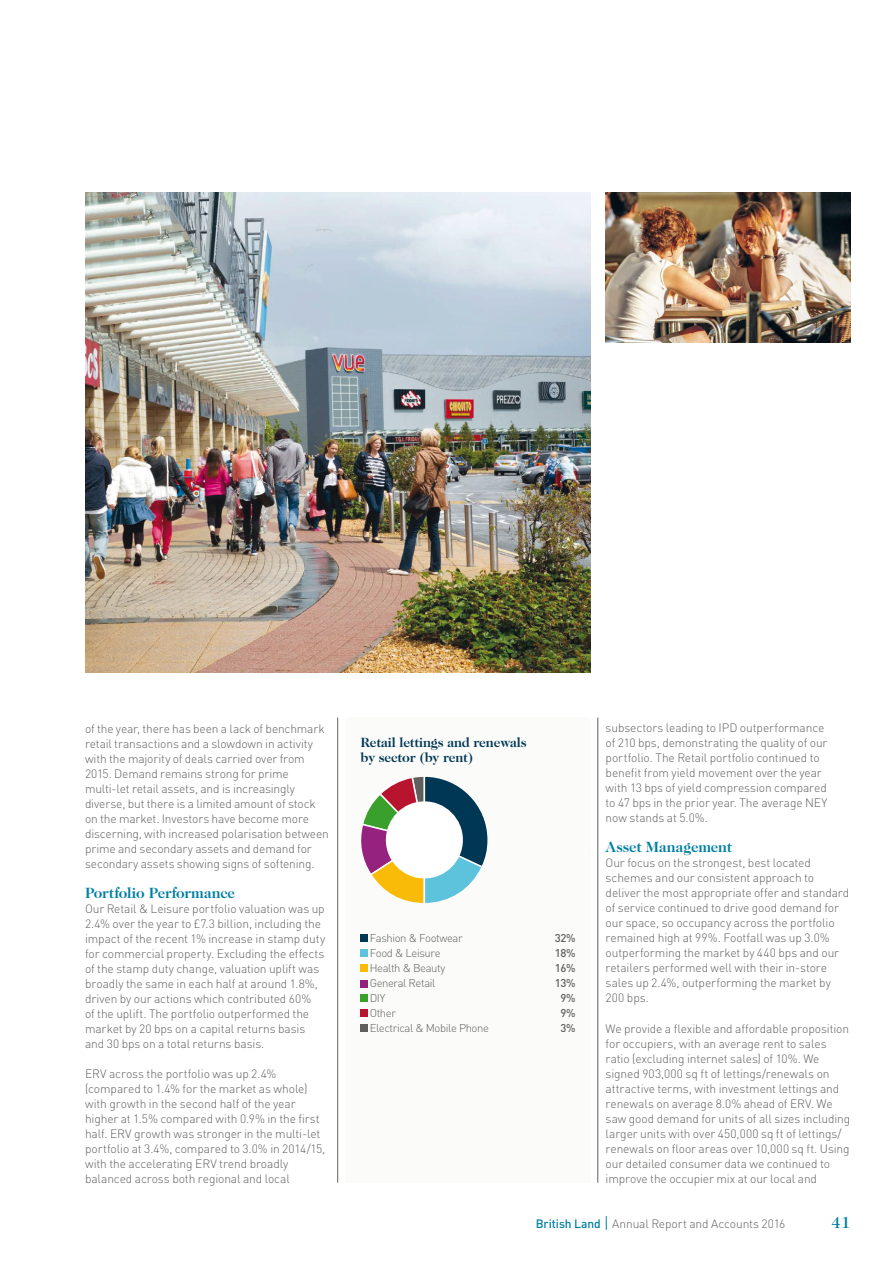
<style>
.page{position:relative;width:893px;height:1263px;background:#fff}
.page>*{position:absolute;margin:0;border:0;box-sizing:border-box;transform-origin:0 0}
.t1{font:500 16.5px "Caslon 224 Std";color:#007fa3}
.t2{font:700 15px "Caslon 224 Std";letter-spacing:-.01em;color:#007fa3}
.t3{font:700 13.5px/15px "Caslon 224 Std";letter-spacing:-.01em;color:#003754}
.t4{font:300 12px/15px "DIN Pro";letter-spacing:-.01em;color:#5e605d}
.t5{font:300 11.25px/15px "DIN Pro";letter-spacing:-.035em;color:#5f605d}
.t6{font:500 11.25px/15px "DIN Pro";letter-spacing:-.035em;color:#5f605d;text-align:center}
.s1{font-weight:500;color:#007fa3}
</style>
<div class="page">
<div style="left:345px;top:718px;width:245px;height:465px;background:#fbfcfa"></div>
<svg style="left:361px;top:776px;width:127px;height:127px"></svg>
<div style="left:386px;top:801px;width:77px;height:77px;background:#fff;border-radius:50%"></div>
<div style="left:361px;top:934px;width:7px;height:8px;background:#003754"></div>
<div style="left:361px;top:949px;width:7px;height:8px;background:#5dc2dc"></div>
<div style="left:361px;top:964px;width:7px;height:8px;background:#f9bb08"></div>
<div style="left:361px;top:980px;width:7px;height:7px;background:#95227f"></div>
<div style="left:361px;top:995px;width:7px;height:7px;background:#39a02c"></div>
<div style="left:361px;top:1010px;width:7px;height:7px;background:#b8132f"></div>
<div style="left:361px;top:1024px;width:7px;height:8px;background:#5f605d"></div>
<hr style="left:337px;top:718px;width:1px;height:465px;background:#5e605d">
<hr style="left:597px;top:718px;width:1px;height:465px;background:#5e605d">
<img style="left:85px;top:193px;width:505px;height:480px">
<img style="left:605px;top:193px;width:245px;height:150px">
<svg style="left:606px;top:1216px;width:1px;height:14px"></svg>
<p class="t4" style="left:85px;top:722px;width:245px">of the year, there has been a lack of benchmark retail transactions and a slowdown in activity with the majority of deals carried over from 2015. Demand remains strong for prime multi-let retail assets, and is increasingly diverse, but there is a limited amount of stock on the market. Investors have become more discerning, with increased polarisation between prime and secondary assets and demand for secondary assets showing signs of softening.</p>
<p class="t2" style="left:85px;top:886px;width:152px">Portfolio Performance</p>
<p class="t4" style="left:85px;top:902px;width:242px">Our Retail &amp; Leisure portfolio valuation was up 2.4% over the year to £7.3 billion, including the impact of the recent 1% increase in stamp duty for commercial property. Excluding the effects of the stamp duty change, valuation uplift was broadly the same in each half at around 1.8%, driven by our actions which contributed 60%<br>of the uplift. The portfolio outperformed the market by 20 bps on a capital returns basis and 30 bps on a total returns basis.</p>
<p class="t4" style="left:85px;top:1067px;width:242px">ERV across the portfolio was up 2.4% (compared to 1.4% for the market as whole) with growth in the second half of the year higher at 1.5% compared with 0.9% in the first half. ERV growth was stronger in the multi-let portfolio at 3.4%, compared to 3.0% in 2014/15, with the accelerating ERV trend broadly balanced across both regional and local</p>
<p class="t3" style="left:361px;top:736px;width:167px">Retail lettings and renewals by sector (by rent)</p>
<p class="t5" style="left:370px;top:932px;width:121px">Fashion &amp; Footwear<br>Food &amp; Leisure<br>Health &amp; Beauty<br>General Retail<br>DIY<br>Other<br>Electrical &amp; Mobile Phone</p>
<p class="t6" style="left:555px;top:932px;width:22px">32%<br>18%<br>16%<br>13%<br>9%<br>9%<br>3%</p>
<p class="t4" style="left:606px;top:722px;width:223px">subsectors leading to IPD outperformance of 210 bps, demonstrating the quality of our portfolio. The Retail portfolio continued to benefit from yield movement over the year with 13 bps of yield compression compared to 47 bps in the prior year. The average NEY now stands at 5.0%.</p>
<p class="t2" style="left:606px;top:841px;width:128px">Asset Management</p>
<p class="t4" style="left:606px;top:857px;width:245px">Our focus on the strongest, best located schemes and our consistent approach to deliver the most appropriate offer and standard of service continued to drive good demand for our space, so occupancy across the portfolio remained high at 99%. Footfall was up 3.0% outperforming the market by 440 bps and our retailers performed well with their in-store sales up 2.4%, outperforming the market by 200 bps.</p>
<p class="t4" style="left:606px;top:1022px;width:246px">We provide a flexible and affordable proposition for occupiers, with an average rent to sales ratio (excluding internet sales) of 10%. We signed 903,000 sq ft of lettings/renewals on attractive terms, with investment lettings and renewals on average 8.0% ahead of ERV. We saw good demand for units of all sizes including larger units with over 450,000 sq ft of lettings/ renewals on floor areas over 10,000 sq ft. Using our detailed consumer data we continued to improve the occupier mix at our local and</p>
<p class="t4" style="left:536px;top:1217px;width:251px"><span class="s1">British Land</span> Annual Report and Accounts 2016</p>
<h1 class="t1" style="left:831px;top:1215px;width:20px">41</h1>
</div>
